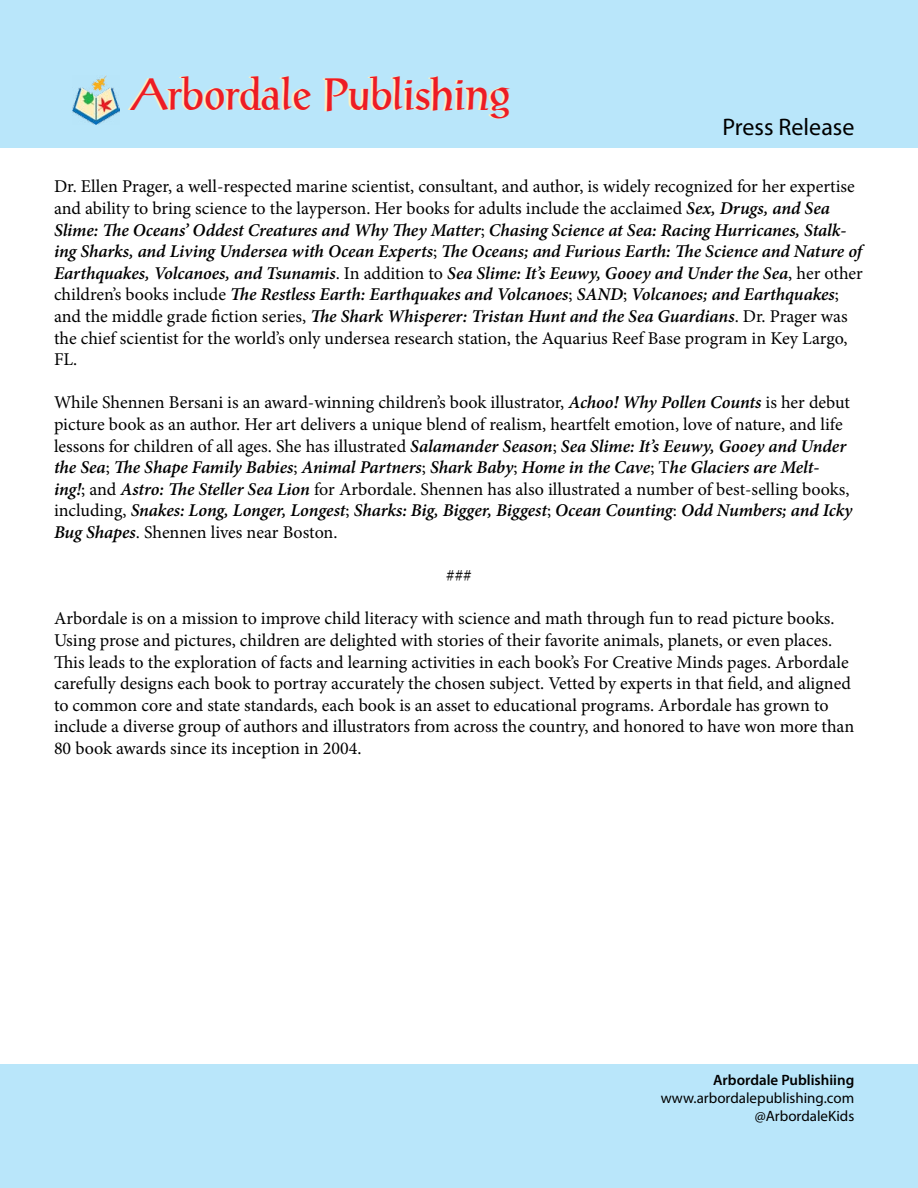
<style>
.page{position:relative;width:918px;height:1188px;background:#fff}
.page>*{position:absolute;margin:0;border:0;box-sizing:border-box;transform-origin:0 0}
.t1{font:45px "Post Antiqua";color:#ed1c24}
.t2{font:24px "Myriad Pro";color:#000}
.t3{font:18px/21.6px "Minion Pro";color:#000}
.t4{font:italic 600 18px/21.6px "Minion Pro";letter-spacing:-.005em;color:#000}
.t5{font:15px/18px "Myriad Pro";color:#000;text-align:right}
.t6{font:600 15px "Myriad Pro";color:#000}
.s1{font-weight:400;font-style:normal}
.s2{font-weight:600;font-style:italic}
</style>
<div class="page">
<div style="left:0;top:0;width:918px;height:148px;background:#b9e6fa"></div>
<img style="left:72px;top:75px;width:48px;height:49px">
<div style="left:0;top:1065px;width:918px;height:123px;background:#b9e6fa"></div>
<h1 class="t1" style="left:131px;top:68px;width:382px">Arbordale Publishing</h1>
<h2 class="t2" style="left:723px;top:112px;width:133px">Press Release</h2>
<p class="t4" style="left:54px;top:176px;width:810px"><span class="s1">Dr. Ellen Prager, a well-respected marine scientist, consultant, and author, is widely recognized for her expertise and ability to bring science to the layperson. Her books for adults include the acclaimed</span> Sex, Drugs, and Sea Slime: The Oceans’ Oddest Creatures and Why They Matter<span class="s1">;</span> Chasing Science at Sea: Racing Hurricanes, Stalk&shy;ing Sharks, and Living Undersea with Ocean Experts<span class="s1">;</span> The Oceans; and Furious Earth: The Science and Nature of Earthquakes, Volcanoes, and Tsunamis<span class="s1">. In addition to</span> Sea Slime: It’s Eeuwy, Gooey and Under the Sea<span class="s1">, her other children’s books include</span> The Restless Earth: Earthquakes and Volcanoes<span class="s1">;</span> SAND<span class="s1">;</span> Volcanoes; and Earthquakes<span class="s1">; and the middle grade fiction series,</span> The Shark Whisperer: Tristan Hunt and the Sea Guardians<span class="s1">. Dr. Prager was the chief scientist for the world’s only undersea research station, the Aquarius Reef Base program in Key Largo, FL.</span></p>
<p class="t3" style="left:54px;top:392px;width:800px">While Shennen Bersani is an award-winning children’s book illustrator, <span class="s2">Achoo! Why Pollen Counts</span> is her debut picture book as an author. Her art delivers a unique blend of realism, heartfelt emotion, love of nature, and life lessons for children of all ages. She has illustrated <span class="s2">Salamander Season</span>; <span class="s2">Sea Slime: It’s Eeuwy, Gooey and Under the Sea</span>; <span class="s2">The Shape Family Babies</span>; <span class="s2">Animal Partners</span>; <span class="s2">Shark Baby</span>; <span class="s2">Home in the Cave</span>; T<span class="s2">he Glaciers are Melt&shy;ing!</span>; and <span class="s2">Astro: The Steller Sea Lion</span> for Arbordale. Shennen has also illustrated a number of best-selling books, including, <span class="s2">Snakes: Long, Longer, Longest</span>; <span class="s2">Sharks: Big, Bigger, Biggest</span>; <span class="s2">Ocean Counting</span>: <span class="s2">Odd Numbers; and Icky Bug Shapes</span>. Shennen lives near Boston.</p>
<p class="t3" style="left:446px;top:565px;width:27px">###</p>
<p class="t3" style="left:54px;top:608px;width:802px">Arbordale is on a mission to improve child literacy with science and math through fun to read picture books.<br>Using prose and pictures, children are delighted with stories of their favorite animals, planets, or even places.<br>This leads to the exploration of facts and learning activities in each book’s For Creative Minds pages. Arbordale carefully designs each book to portray accurately the chosen subject. Vetted by experts in that field, and aligned to common core and state standards, each book is an asset to educational programs. Arbordale has grown to include a diverse group of authors and illustrators from across the country, and honored to have won more than 80 book awards since its inception in 2004.</p>
<p class="t6" style="left:713px;top:1070px;width:143px">Arbordale Publishiing</p>
<p class="t5" style="left:661px;top:1089px;width:195px">www.arbordalepublishing.com @ArbordaleKids</p>
</div>
